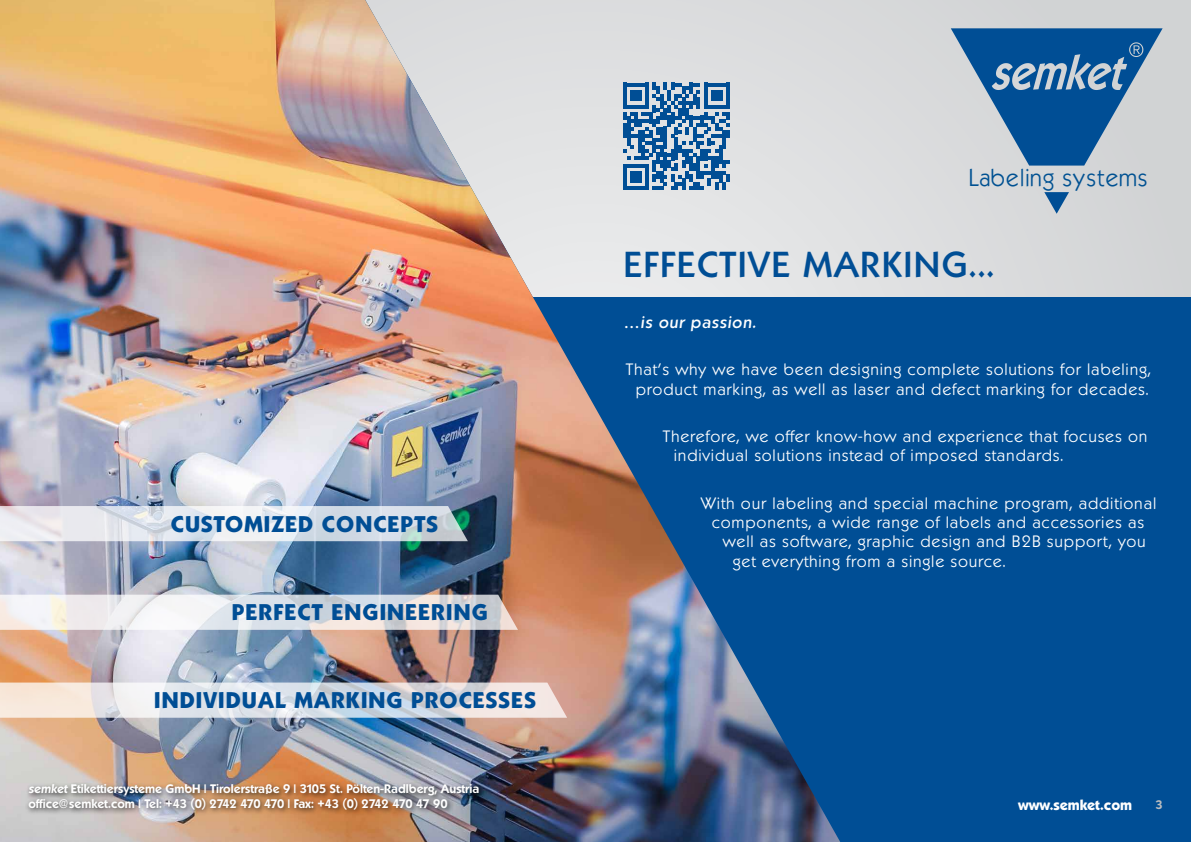
<style>
.page{position:relative;width:1191px;height:842px;background:#d9dadb}
.page>*{position:absolute;margin:0;border:0;box-sizing:border-box;transform-origin:0 0}
.t1{font:500 35px "Koblenz Serial";letter-spacing:.05em;color:#004e95}
.t2{font:800 22px "Koblenz Serial";letter-spacing:.05em;color:#004e95}
.t3{font:21.8px "semket";color:#005192}
.t4{font:300 16px/19.2px "Koblenz Serial";letter-spacing:.05em;color:#fff;text-align:center}
.t5{font:italic 500 16px "Koblenz Serial";letter-spacing:.05em;color:#fff}
.t6{font:800 14px "Koblenz Serial";color:#fff}
.t7{font:700 12px/14.4px "Koblenz Serial";color:#fff}
.t8{font:700 12px "Koblenz Serial";color:#bcbec0}
.s1{font-style:italic}
</style>
<div class="page">
<div style="left:0;top:297px;width:1191px;height:545px;background:#004e95"></div>
<img style="left:0;top:0;width:840px;height:842px">
<svg style="left:950px;top:28px;width:212px;height:186px"></svg>
<svg style="left:0;top:506px;width:468px;height:35px;background:#dbe1e7"></svg>
<svg style="left:0;top:682px;width:567px;height:36px;background:#e1dfe0"></svg>
<svg style="left:0;top:595px;width:518px;height:35px;background:#e4e2e4"></svg>
<svg style="left:623px;top:83px;width:106px;height:106px"></svg>
<div style="left:26px;top:781px;width:460px;height:35px;background:#000;opacity:.75"></div>
<h2 class="t2" style="left:171px;top:510px;width:269px">CUSTOMIZED CONCEPTS</h2>
<h2 class="t2" style="left:232px;top:599px;width:257px">PERFECT ENGINEERING</h2>
<h2 class="t2" style="left:154px;top:686px;width:383px">INDIVIDUAL MARKING PROCESSES</h2>
<p class="t7" style="left:28px;top:782px;width:452px"><span class="s1">semket</span> Etikettiersysteme GmbH | Tirolerstraße 9 | 3105 St. Pölten-Radlberg, Austria office@semket.com | Tel: +43 (0) 2742 470 470 | Fax: +43 (0) 2742 470 47 90</p>
<h3 class="t3" style="left:968px;top:164px;width:181px">Labeling systems</h3>
<h1 class="t1" style="left:624px;top:243px;width:371px">EFFECTIVE MARKING...</h1>
<p class="t5" style="left:624px;top:313px;width:133px">…is our passion.</p>
<p class="t4" style="left:626px;top:360px;width:526px">That’s why we have been designing complete solutions for labeling, product marking, as well as laser and defect marking for decades.</p>
<p class="t4" style="left:674px;top:427px;width:475px;text-align:left;text-indent:-11px">Therefore, we offer know-how and experience that focuses on individual solutions instead of imposed standards.</p>
<p class="t4" style="left:701px;top:494px;width:457px">With our labeling and special machine program, additional</p>
<p class="t4" style="left:712px;top:513px;width:434px">components, a wide range of labels and accessories as</p>
<p class="t4" style="left:723px;top:532px;width:424px">well as software, graphic design and B2B support, you</p>
<p class="t4" style="left:733px;top:551px;width:274px">get everything from a single source.</p>
<p class="t6" style="left:1018px;top:796px;width:116px">www.semket.com</p>
<p class="t8" style="left:1155px;top:798px;width:9px">3</p>
</div>
